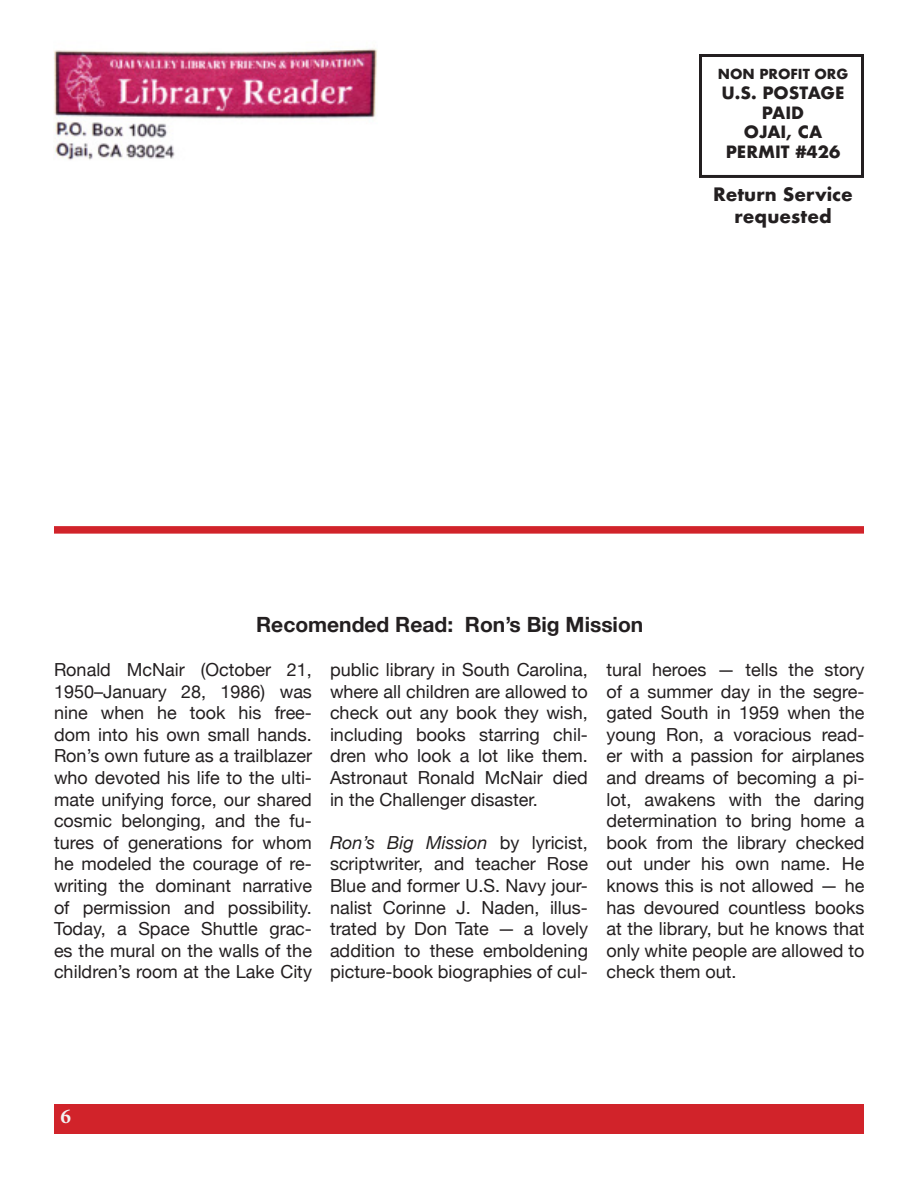
<style>
.page{position:relative;width:918px;height:1188px;background:#fff}
.page>*{position:absolute;margin:0;border:0;box-sizing:border-box;transform-origin:0 0}
.t1{font:700 21px "Helvetica Neue";color:#231f20}
.t2{font:700 21px "Minion Pro";color:#f2f3f4}
.t3{font:18px/21.6px "Helvetica Neue";color:#231f20;text-align:justify}
.t4{font:700 18px "Futura";color:#231f20}
.t5{font:700 16.5px "Futura";color:#231f20}
.t6{font:700 13.5px "Futura";color:#231f20}
.s1{font-style:italic}
</style>
<div class="page">
<div style="left:54px;top:1104px;width:810px;height:30px;background:#d1232a"></div>
<div style="left:54px;top:526px;width:810px;height:8px;background:#d1232a"></div>
<img style="left:54px;top:48px;width:323px;height:112px">
<div style="left:699px;top:54px;width:165px;height:124px;border:3px solid #231f20"></div>
<p class="t6" style="left:718px;top:64px;width:132px">NON PROFIT ORG</p>
<p class="t5" style="left:721px;top:81px;width:125px">U.S. POSTAGE</p>
<p class="t5" style="left:762px;top:100px;width:44px">PAID</p>
<p class="t5" style="left:744px;top:120px;width:80px">OJAI, CA</p>
<p class="t5" style="left:726px;top:140px;width:116px">PERMIT #426</p>
<p class="t4" style="left:713px;top:182px;width:141px">Return Service</p>
<p class="t4" style="left:734px;top:203px;width:99px">requested</p>
<p class="t1" style="left:256px;top:608px;width:389px">Recomended Read: Ron’s Big Mission</p>
<p class="t3" style="left:54px;top:660px;width:260px">Ronald McNair (October 21, 1950–January 28, 1986) was nine when he took his free&shy;dom into his own small hands.<br>Ron’s own future as a trailblazer who devoted his life to the ulti&shy;mate unifying force, our shared cosmic belonging, and the fu&shy;tures of generations for whom he modeled the courage of re&shy;writing the dominant narrative of permission and possibility.<br>Today, a Space Shuttle grac&shy;es the mural on the walls of the children’s room at the Lake City</p>
<p class="t3" style="left:330px;top:660px;width:260px">public library in South Carolina, where all children are allowed to check out any book they wish, including books starring chil&shy;dren who look a lot like them.<br>Astronaut Ronald McNair died in the Challenger disaster.</p>
<p class="t3" style="left:606px;top:660px;width:260px">tural heroes — tells the story of a summer day in the segre&shy;gated South in 1959 when the young Ron, a voracious read&shy;er with a passion for airplanes and dreams of becoming a pi&shy;lot, awakens with the daring determination to bring home a book from the library checked out under his own name. He knows this is not allowed — he has devoured countless books at the library, but he knows that only white people are allowed to check them out.</p>
<p class="t3" style="left:330px;top:833px;width:260px"><span class="s1">Ron’s Big Mission</span> by lyricist, scriptwriter, and teacher Rose Blue and former U.S. Navy jour&shy;nalist Corinne J. Naden, illus&shy;trated by Don Tate — a lovely addition to these emboldening picture-book biographies of cul-</p>
<p class="t2" style="left:60px;top:1102px;width:12px">6</p>
</div>
